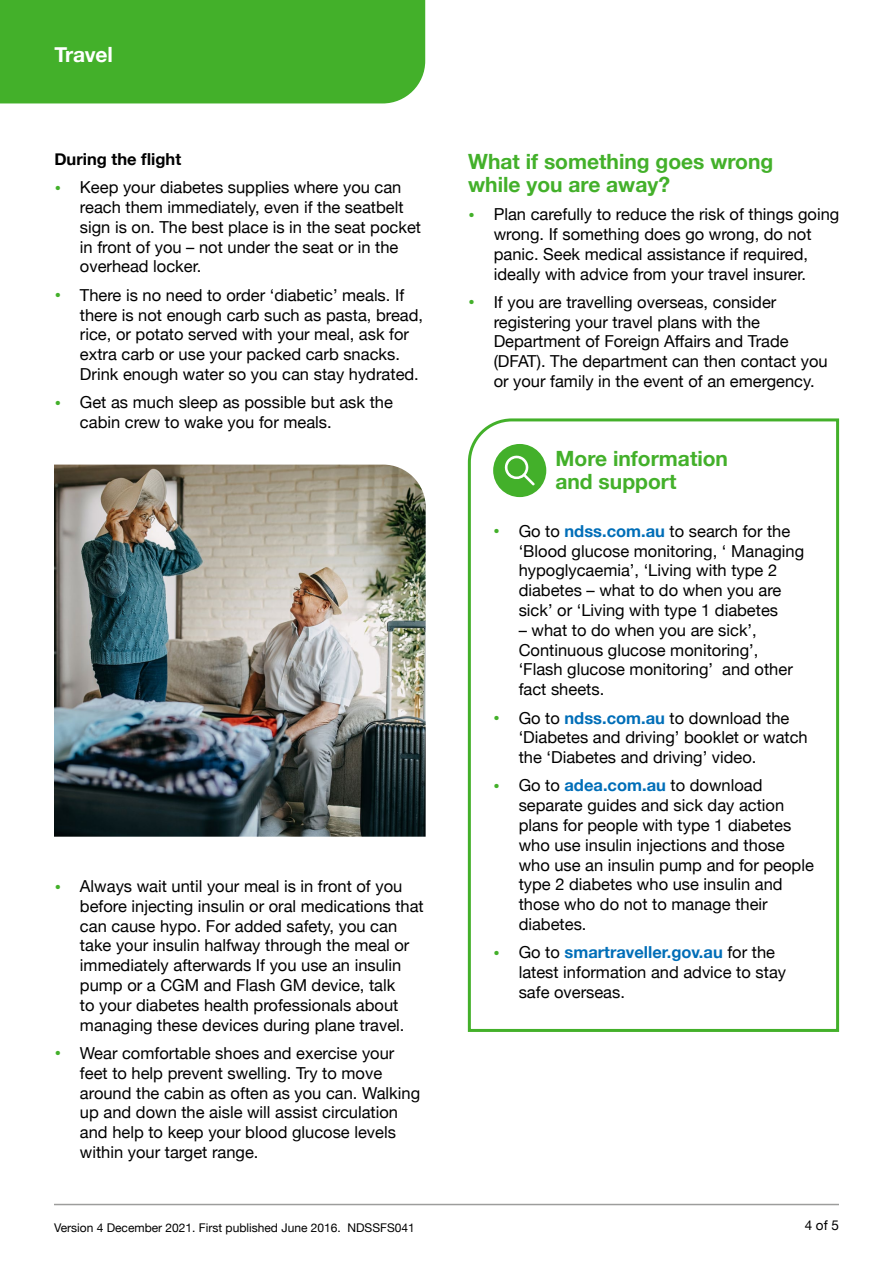
<style>
.page{position:relative;width:893px;height:1263px;background:#fff}
.page>*{position:absolute;margin:0;border:0;box-sizing:border-box;transform-origin:0 0}
.subhead{font:700 21px/22.5px "Helvetica Neue";color:#43b02a}
.Body{font:700 21px/22.5px "Helvetica Neue";color:#43b02a}
.t1{font:700 21px "Helvetica Neue";letter-spacing:-.01em;color:#fff}
.Bullets__green{font:16.5px/19.8px "Helvetica Neue";color:#000}
.small_subhead{font:700 16.5px "Helvetica Neue";color:#000}
.t2{font:13.5px "Helvetica Neue";color:#000}
.t3{font:12px "Helvetica Neue";color:#000}
.s1{font-family:"Helvetica";font-weight:700;font-size:19.5px;color:#43b02a}
.s2{font-weight:700;color:#006eb8}
</style>
<div class="page">
<div style="left:0;top:0;width:425px;height:103px;background:#43b02a"></div>
<hr style="left:54px;top:1204px;width:785px;height:1px;background:#9d9d9c">
<svg style="left:467px;top:418px;width:373px;height:614px"></svg>
<div style="left:493px;top:444px;width:53px;height:53px;background:#43b02a;border-radius:50%"></div>
<svg style="left:504px;top:455px;width:31px;height:30px"></svg>
<img style="left:54px;top:465px;width:372px;height:372px">
<p class="t1" style="left:54px;top:38px;width:60px">Travel</p>
<h3 class="small_subhead" style="left:54px;top:146px;width:128px">During the flight</h3>
<p class="Bullets__green" style="left:80px;top:178px;width:343px;text-indent:-26px"><span class="s1">•</span> Keep your diabetes supplies where you can reach them immediately, even if the seatbelt sign is on. The best place is in the seat pocket in front of you – not under the seat or in the overhead locker.</p>
<p class="Bullets__green" style="left:80px;top:286px;width:345px;text-indent:-26px"><span class="s1">•</span> There is no need to order ‘diabetic’ meals. If there is not enough carb such as pasta, bread, rice, or potato served with your meal, ask for extra carb or use your packed carb snacks.<br>Drink enough water so you can stay hydrated.</p>
<p class="Bullets__green" style="left:80px;top:393px;width:314px;text-indent:-26px"><span class="s1">•</span> Get as much sleep as possible but ask the cabin crew to wake you for meals.</p>
<p class="Bullets__green" style="left:80px;top:877px;width:345px;text-indent:-26px"><span class="s1">•</span> Always wait until your meal is in front of you before injecting insulin or oral medications that can cause hypo. For added safety, you can take your insulin halfway through the meal or immediately afterwards If you use an insulin pump or a CGM and Flash GM device, talk<br>to your diabetes health professionals about managing these devices during plane travel.</p>
<p class="Bullets__green" style="left:80px;top:1044px;width:342px;text-indent:-26px"><span class="s1">•</span> Wear comfortable shoes and exercise your feet to help prevent swelling. Try to move around the cabin as often as you can. Walking up and down the aisle will assist circulation and help to keep your blood glucose levels within your target range.</p>
<h2 class="subhead" style="left:468px;top:151px;width:307px">What if something goes wrong while you are away?</h2>
<p class="Bullets__green" style="left:468px;top:205px;width:373px;text-align:center"><span class="s1">•</span> Plan carefully to reduce the risk of things going wrong. If something does go wrong, do not<br>panic. Seek medical assistance if required,<br>ideally with advice from your travel insurer.</p>
<p class="Bullets__green" style="left:494px;top:293px;width:336px;text-indent:-26px"><span class="s1">•</span> If you are travelling overseas, consider registering your travel plans with the Department of Foreign Affairs and Trade (DFAT). The department can then contact you or your family in the event of an emergency.</p>
<p class="Body" style="left:555px;top:448px;width:174px">More information and support</p>
<p class="Bullets__green" style="left:519px;top:522px;width:287px;text-indent:-26px"><span class="s1">•</span> Go to <span class="s2">ndss.com.au</span> to search for the ‘Blood glucose monitoring, ‘ Managing hypoglycaemia’, ‘Living with type 2 diabetes – what to do when you are sick’ or ‘Living with type 1 diabetes</p>
<p class="Bullets__green" style="left:519px;top:621px;width:276px">– what to do when you are sick’,<br>Continuous glucose monitoring’, ‘Flash glucose monitoring’ and other fact sheets.</p>
<p class="Bullets__green" style="left:519px;top:709px;width:291px;text-indent:-26px"><span class="s1">•</span> Go to <span class="s2">ndss.com.au</span> to download the ‘Diabetes and driving’ booklet or watch the ‘Diabetes and driving’ video.</p>
<p class="Bullets__green" style="left:519px;top:776px;width:297px;text-indent:-26px"><span class="s1">•</span> Go to <span class="s2">adea.com.au</span> to download separate guides and sick day action plans for people with type 1 diabetes who use insulin injections and those who use an insulin pump and for people type 2 diabetes who use insulin and those who do not to manage their diabetes.</p>
<p class="Bullets__green" style="left:519px;top:943px;width:269px;text-indent:-26px"><span class="s1">•</span> Go to <span class="s2">smartraveller.gov.au</span> for the latest information and advice to stay safe overseas.</p>
<p class="t3" style="left:54px;top:1218px;width:362px">Version 4 December 2021. First published June 2016. NDSSFS041</p>
<p class="t2" style="left:805px;top:1216px;width:36px">4 of 5</p>
</div>
